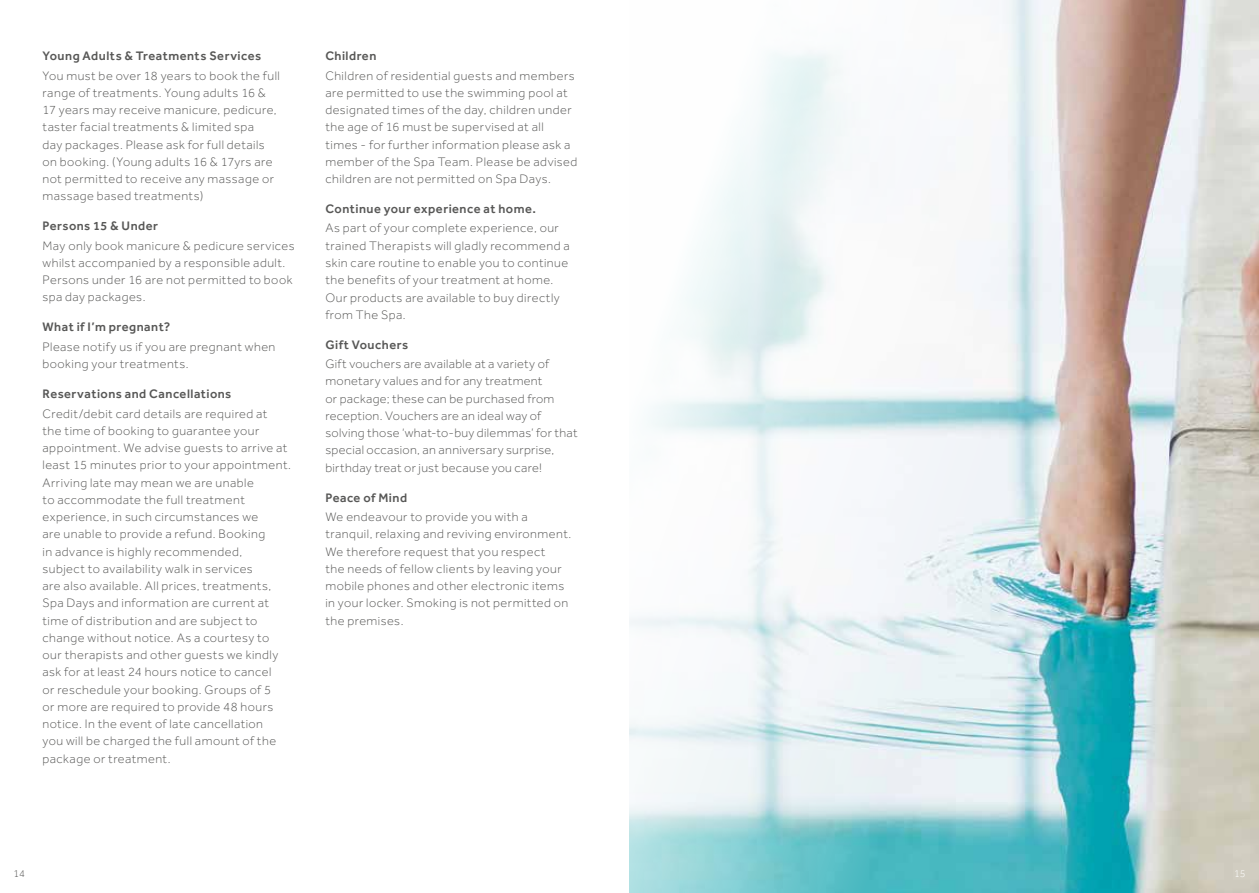
<style>
.page{position:relative;width:1259px;height:893px;background:#fff}
.page>*{position:absolute;margin:0;border:0;box-sizing:border-box;transform-origin:0 0}
.t1{font:300 12.75px/17.2px "Effra";letter-spacing:.04em;color:#575756}
.t2{font:500 12.75px "Effra";letter-spacing:.035em;color:#575756}
.t3{font:300 10.5px "Effra";color:#575756}
.t4{font:300 10.5px "Effra";color:#fff}
</style>
<div class="page">
<img style="left:629px;top:0;width:630px;height:893px">
<p class="t2" style="left:43px;top:48px;width:220px">Young Adults &amp; Treatments Services</p>
<p class="t1" style="left:43px;top:67px;width:239px">You must be over 18 years to book the full range of treatments. Young adults 16 &amp; 17 years may receive manicure, pedicure, taster facial treatments &amp; limited spa<br>day packages. Please ask for full details on booking. (Young adults 16 &amp; 17yrs are not permitted to receive any massage or massage based treatments)</p>
<p class="t2" style="left:43px;top:218px;width:117px">Persons 15 &amp; Under</p>
<p class="t1" style="left:43px;top:237px;width:254px">May only book manicure &amp; pedicure services whilst accompanied by a responsible adult.<br>Persons under 16 are not permitted to book spa day packages.</p>
<p class="t2" style="left:43px;top:320px;width:129px">What if I’m pregnant?</p>
<p class="t1" style="left:43px;top:338px;width:234px">Please notify us if you are pregnant when booking your treatments.</p>
<p class="t2" style="left:43px;top:386px;width:190px">Reservations and Cancellations</p>
<p class="t1" style="left:43px;top:405px;width:250px">Credit/debit card details are required at<br>the time of booking to guarantee your appointment. We advise guests to arrive at least 15 minutes prior to your appointment.<br>Arriving late may mean we are unable<br>to accommodate the full treatment experience, in such circumstances we<br>are unable to provide a refund. Booking<br>in advance is highly recommended,<br>subject to availability walk in services<br>are also available. All prices, treatments, Spa Days and information are current at time of distribution and are subject to change without notice. As a courtesy to our therapists and other guests we kindly ask for at least 24 hours notice to cancel<br>or reschedule your booking. Groups of 5<br>or more are required to provide 48 hours notice. In the event of late cancellation<br>you will be charged the full amount of the package or treatment.</p>
<p class="t2" style="left:325px;top:48px;width:52px">Children</p>
<p class="t1" style="left:325px;top:67px;width:253px">Children of residential guests and members are permitted to use the swimming pool at designated times of the day, children under the age of 16 must be supervised at all times - for further information please ask a member of the Spa Team. Please be advised children are not permitted on Spa Days.</p>
<p class="t2" style="left:325px;top:201px;width:212px">Continue your experience at home.</p>
<p class="t1" style="left:325px;top:220px;width:246px">As part of your complete experience, our trained Therapists will gladly recommend a skin care routine to enable you to continue the benefits of your treatment at home.<br>Our products are available to buy directly from The Spa.</p>
<p class="t2" style="left:325px;top:337px;width:84px">Gift Vouchers</p>
<p class="t1" style="left:325px;top:355px;width:254px">Gift vouchers are available at a variety of monetary values and for any treatment<br>or package; these can be purchased from reception. Vouchers are an ideal way of solving those ‘what-to-buy dilemmas’ for that special occasion, an anniversary surprise, birthday treat or just because you care!</p>
<p class="t2" style="left:325px;top:490px;width:83px">Peace of Mind</p>
<p class="t1" style="left:325px;top:508px;width:247px">We endeavour to provide you with a tranquil, relaxing and reviving environment.<br>We therefore request that you respect<br>the needs of fellow clients by leaving your mobile phones and other electronic items in your locker. Smoking is not permitted on the premises.</p>
<p class="t3" style="left:14px;top:868px;width:13px">14</p>
<p class="t4" style="left:1234px;top:868px;width:13px">15</p>
</div>
